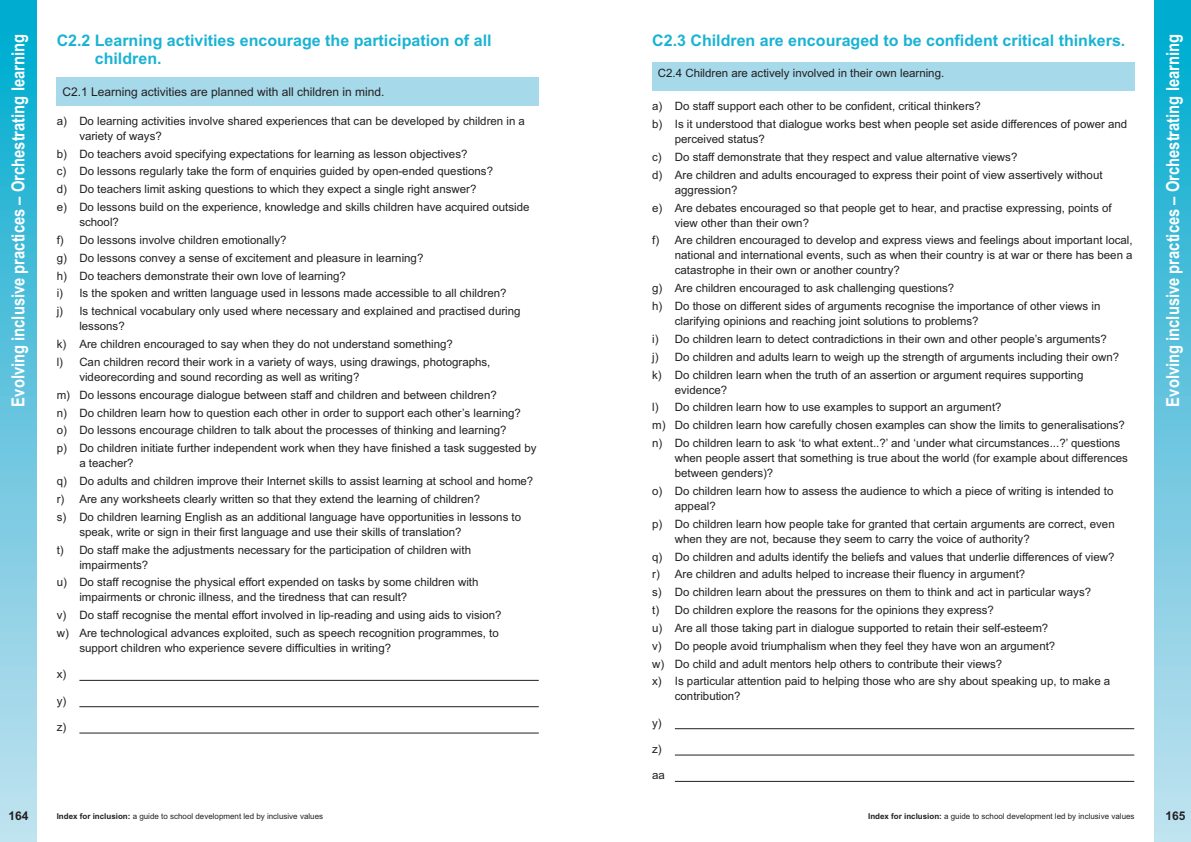
<style>
.page{position:relative;width:1191px;height:842px;background:#fff}
.page>*{position:absolute;margin:0;border:0;box-sizing:border-box;transform-origin:0 0}
.t1{font:700 18px "Arial Narrow";color:#fff}
.t2{font:16px/18px "Arial Bold MT OTF";color:#1ab3d4}
.t3{font:12px "Arial";color:#231f20}
.t4{font:12px "Arial Bold MT OTF";color:#231f20}
.t5{font:11.5px/17.8px "Arial";color:#231f20}
.t6{font:8px "Arial";color:#231f20}
.s1{font-family:"Arial Bold MT OTF"}
</style>
<div class="page">
<div style="left:1154px;top:0;width:37px;height:842px;background:linear-gradient(to bottom,#00aace,#c9e2ef)"></div>
<div style="left:0;top:0;width:37px;height:842px;background:linear-gradient(to bottom,#00aace,#c9e2ef)"></div>
<div style="left:57px;top:78px;width:482px;height:28px;background:#a6d9ea"></div>
<hr style="left:79px;top:680px;width:460px;height:1px;background:#231f20">
<hr style="left:79px;top:706px;width:460px;height:1px;background:#231f20">
<hr style="left:79px;top:732px;width:460px;height:1px;background:#231f20">
<div style="left:652px;top:63px;width:482px;height:28px;background:#a6d9ea"></div>
<hr style="left:675px;top:728px;width:459px;height:1px;background:#231f20">
<hr style="left:675px;top:754px;width:459px;height:1px;background:#231f20">
<hr style="left:675px;top:781px;width:459px;height:1px;background:#231f20">
<h2 class="t2" style="left:95px;top:31px;width:398px;text-indent:-38px">C2.2 Learning activities encourage the participation of all children.</h2>
<p class="t3" style="left:62px;top:85px;width:324px">C2.1 Learning activities are planned with all children in mind.</p>
<p class="t5" style="left:79px;top:113px;width:447px;line-height:15px;text-indent:-23px">a) Do learning activities involve shared experiences that can be developed by children in a variety of ways?</p>
<p class="t5" style="left:57px;top:145px;width:474px">b) Do teachers avoid specifying expectations for learning as lesson objectives?<br>c) Do lessons regularly take the form of enquiries guided by open-ended questions?<br>d) Do teachers limit asking questions to which they expect a single right answer?<br>e) Do lessons build on the experience, knowledge and skills children have acquired outside</p>
<p class="t5" style="left:57px;top:213px;width:465px;text-indent:23px">school?<br>f) Do lessons involve children emotionally?<br>g) Do lessons convey a sense of excitement and pleasure in learning?<br>h) Do teachers demonstrate their own love of learning?<br>i) Is the spoken and written language used in lessons made accessible to all children?<br>j) Is technical vocabulary only used where necessary and explained and practised during</p>
<p class="t5" style="left:57px;top:317px;width:435px;text-indent:23px">lessons?<br>k) Are children encouraged to say when they do not understand something?<br>l) Can children record their work in a variety of ways, using drawings, photographs,</p>
<p class="t5" style="left:57px;top:368px;width:481px;text-indent:23px">videorecording and sound recording as well as writing?<br>m) Do lessons encourage dialogue between staff and children and between children?<br>n) Do children learn how to question each other in order to support each other’s learning?<br>o) Do lessons encourage children to talk about the processes of thinking and learning?<br>p) Do children initiate further independent work when they have finished a task suggested by</p>
<p class="t5" style="left:57px;top:454px;width:478px;text-indent:23px">a teacher?<br>q) Do adults and children improve their Internet skills to assist learning at school and home? r) Are any worksheets clearly written so that they extend the learning of children?<br>s) Do children learning English as an additional language have opportunities in lessons to</p>
<p class="t5" style="left:57px;top:523px;width:416px;text-indent:23px">speak, write or sign in their first language and use their skills of translation? t) Do staff make the adjustments necessary for the participation of children with</p>
<p class="t5" style="left:57px;top:556px;width:423px;text-indent:23px">impairments?<br>u) Do staff recognise the physical effort expended on tasks by some children with</p>
<p class="t5" style="left:57px;top:588px;width:446px;text-indent:23px">impairments or chronic illness, and the tiredness that can result?<br>v) Do staff recognise the mental effort involved in lip-reading and using aids to vision? w) Are technological advances exploited, such as speech recognition programmes, to</p>
<p class="t5" style="left:79px;top:639px;width:313px">support children who experience severe difficulties in writing?</p>
<p class="t5" style="left:57px;top:665px;width:11px">x)</p>
<p class="t5" style="left:57px;top:692px;width:11px">y)</p>
<p class="t5" style="left:57px;top:718px;width:11px">z)</p>
<h2 class="t2" style="left:652px;top:31px;width:475px">C2.3 Children are encouraged to be confident critical thinkers.</h2>
<p class="t5" style="left:658px;top:64px;width:288px">C2.4 Children are actively involved in their own learning.</p>
<p class="t5" style="left:652px;top:97px;width:476px">a) Do staff support each other to be confident, critical thinkers?<br>b) Is it understood that dialogue works best when people set aside differences of power and</p>
<p class="t5" style="left:652px;top:130px;width:452px;text-indent:23px">perceived status?<br>c) Do staff demonstrate that they respect and value alternative views?<br>d) Are children and adults encouraged to express their point of view assertively without</p>
<p class="t5" style="left:652px;top:181px;width:461px;text-indent:23px">aggression?<br>e) Are debates encouraged so that people get to hear, and practise expressing, points of</p>
<p class="t5" style="left:652px;top:214px;width:482px;text-indent:23px">view other than their own?<br>f) Are children encouraged to develop and express views and feelings about important local,</p>
<p class="t5" style="left:675px;top:248px;width:459px;line-height:15px">national and international events, such as when their country is at war or there has been a catastrophe in their own or another country?</p>
<p class="t5" style="left:652px;top:279px;width:450px">g) Are children encouraged to ask challenging questions?<br>h) Do those on different sides of arguments recognise the importance of other views in</p>
<p class="t5" style="left:652px;top:312px;width:468px;text-indent:23px">clarifying opinions and reaching joint solutions to problems?<br>i) Do children learn to detect contradictions in their own and other people’s arguments?<br>j) Do children and adults learn to weigh up the strength of arguments including their own? k) Do children learn when the truth of an assertion or argument requires supporting</p>
<p class="t5" style="left:652px;top:381px;width:474px;text-indent:23px">evidence?<br>l) Do children learn how to use examples to support an argument?<br>m) Do children learn how carefully chosen examples can show the limits to generalisations? n) Do children learn to ask ‘to what extent..?’ and ‘under what circumstances...?’ questions</p>
<p class="t5" style="left:675px;top:451px;width:454px;line-height:15px">when people assert that something is true about the world (for example about differences between genders)?</p>
<p class="t5" style="left:675px;top:483px;width:440px;line-height:15px;text-indent:-23px">o) Do children learn how to assess the audience to which a piece of writing is intended to appeal?</p>
<p class="t5" style="left:675px;top:516px;width:441px;line-height:15px;text-indent:-23px">p) Do children learn how people take for granted that certain arguments are correct, even when they are not, because they seem to carry the voice of authority?</p>
<p class="t5" style="left:652px;top:548px;width:464px">q) Do children and adults identify the beliefs and values that underlie differences of view? r) Are children and adults helped to increase their fluency in argument?<br>s) Do children learn about the pressures on them to think and act in particular ways?<br>t) Do children explore the reasons for the opinions they express?<br>u) Are all those taking part in dialogue supported to retain their self-esteem?<br>v) Do people avoid triumphalism when they feel they have won an argument?<br>w) Do child and adult mentors help others to contribute their views?<br>x) Is particular attention paid to helping those who are shy about speaking up, to make a</p>
<p class="t5" style="left:675px;top:687px;width:67px">contribution?</p>
<p class="t5" style="left:652px;top:714px;width:11px">y)</p>
<p class="t5" style="left:652px;top:740px;width:11px">z)</p>
<p class="t5" style="left:652px;top:767px;width:14px">aa</p>
<h1 class="t1" style="left:8px;top:406px;width:374px;rotate:-90deg">Evolving inclusive practices – Orchestrating learning</h1>
<h1 class="t1" style="left:1162px;top:406px;width:374px;rotate:-90deg">Evolving inclusive practices – Orchestrating learning</h1>
<p class="t4" style="left:9px;top:808px;width:22px">164</p>
<p class="t6" style="left:57px;top:812px;width:268px"><span class="s1">Index for inclusion:</span> a guide to school development led by inclusive values</p>
<p class="t6" style="left:868px;top:812px;width:268px"><span class="s1">Index for inclusion:</span> a guide to school development led by inclusive values</p>
<p class="t4" style="left:1165px;top:808px;width:22px">165</p>
</div>
